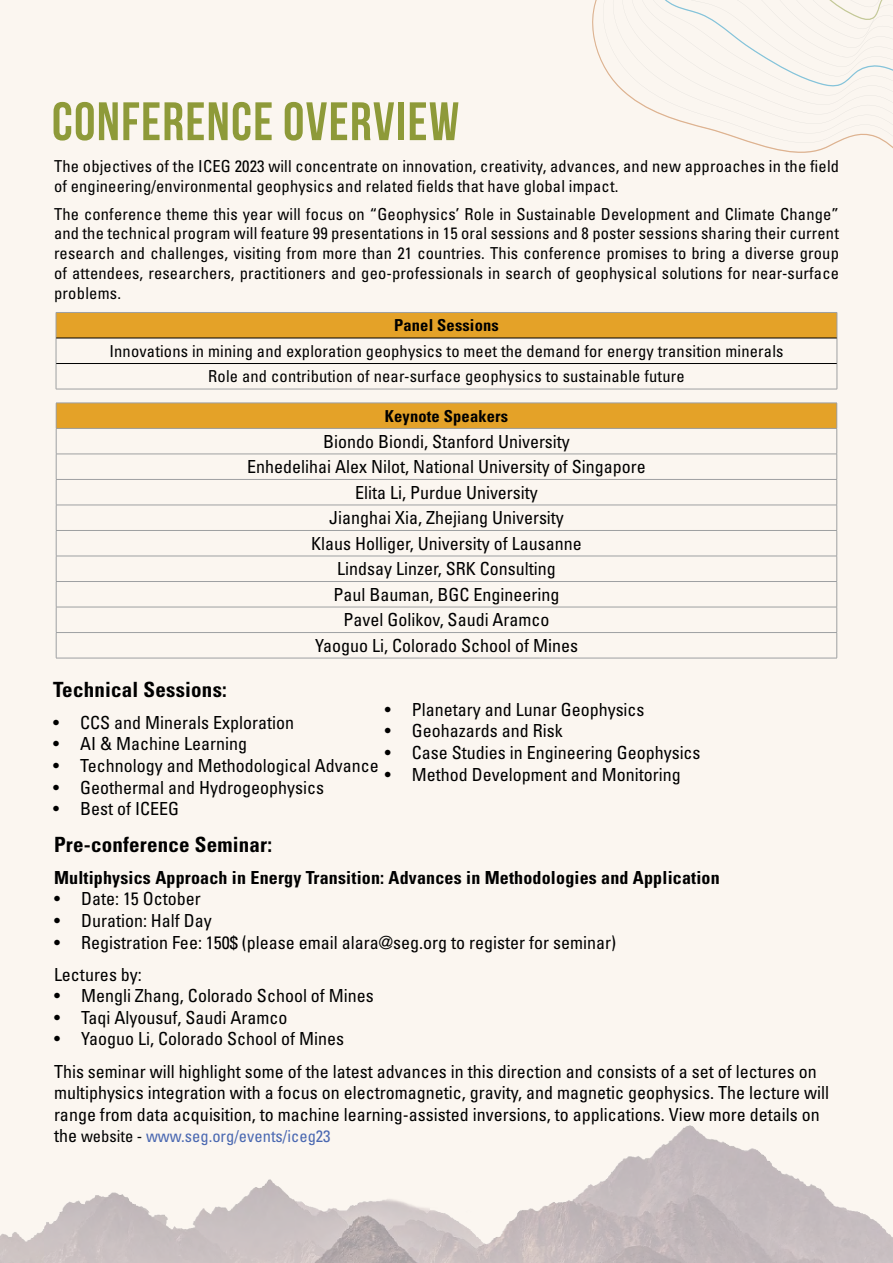
<style>
.page{position:relative;width:893px;height:1263px;background:#fbf6f0}
.page>*{position:absolute;margin:0;border:0;box-sizing:border-box;transform-origin:0 0}
.t1{font:700 54px "Bebas Neue";letter-spacing:.025em;color:#8e9a39}
.t2{font:700 condensed 21px "Univers LT Std";letter-spacing:.01em;color:#000}
.t3{font:condensed 18px/25.5px "Univers LT Std";color:#000}
.t4{font:700 condensed 18px "Univers LT Std";letter-spacing:.01em;color:#000}
.t5{font:condensed 16.5px/19.8px "Univers LT Std";letter-spacing:.01em;color:#000}
.t6{font:condensed 16.5px "Univers LT Std";color:#4a68b1}
.t7{font:700 condensed 16.5px "Univers LT Std";letter-spacing:.01em;color:#000}
.s1{font-size:18px;color:#000}
.s2{color:#000}
</style>
<div class="page">
<div style="left:56px;top:312px;width:781px;height:26px;background:#e4a228"></div>
<hr style="left:56px;top:312px;width:781px;height:1px;background:#9ea0a2">
<svg style="left:56px;top:313px;width:1px;height:76px"></svg>
<svg style="left:837px;top:313px;width:1px;height:76px"></svg>
<hr style="left:56px;top:389px;width:781px;height:1px;background:#9ea0a2">
<hr style="left:56px;top:338px;width:781px;height:1px;background:#000">
<hr style="left:56px;top:363px;width:781px;height:1px;background:#000">
<div style="left:56px;top:403px;width:781px;height:25px;background:#e4a228"></div>
<hr style="left:56px;top:403px;width:781px;height:1px;background:#9ea0a2">
<hr style="left:56px;top:428px;width:781px;height:1px;background:#9ea0a2">
<hr style="left:56px;top:454px;width:781px;height:1px;background:#9ea0a2">
<hr style="left:56px;top:479px;width:781px;height:1px;background:#9ea0a2">
<hr style="left:56px;top:505px;width:781px;height:1px;background:#9ea0a2">
<hr style="left:56px;top:530px;width:781px;height:1px;background:#9ea0a2">
<hr style="left:56px;top:556px;width:781px;height:1px;background:#9ea0a2">
<hr style="left:56px;top:581px;width:781px;height:1px;background:#9ea0a2">
<hr style="left:56px;top:607px;width:781px;height:1px;background:#9ea0a2">
<hr style="left:56px;top:632px;width:781px;height:1px;background:#9ea0a2">
<svg style="left:56px;top:403px;width:1px;height:255px"></svg>
<svg style="left:836px;top:403px;width:1px;height:255px"></svg>
<hr style="left:56px;top:658px;width:781px;height:1px;background:#9ea0a2">
<svg style="left:631px;top:0;width:262px;height:153px"></svg>
<img style="left:0;top:1125px;width:893px;height:138px">
<h1 class="t1" style="left:52px;top:92px;width:409px">CONFERENCE OVERVIEW</h1>
<p class="t5" style="left:54px;top:156px;width:787px">The objectives of the ICEG 2023 will concentrate on innovation, creativity, advances, and new approaches in the field of engineering/environmental geophysics and related fields that have global impact.</p>
<p class="t5" style="left:54px;top:204px;width:786px;text-align:justify">The conference theme this year will focus on “Geophysics’ Role in Sustainable Development and Climate Change” and the technical program will feature 99 presentations in 15 oral sessions and 8 poster sessions sharing their current research and challenges, visiting from more than 21 countries. This conference promises to bring a diverse group of attendees, researchers, practitioners and geo-professionals in search of geophysical solutions for near-surface problems.</p>
<p class="t7" style="left:394px;top:315px;width:106px">Panel Sessions</p>
<p class="t5" style="left:109px;top:338px;width:676px;line-height:25.5px;text-align:center">Innovations in mining and exploration geophysics to meet the demand for energy transition minerals<br>Role and contribution of near-surface geophysics to sustainable future</p>
<p class="t7" style="left:385px;top:406px;width:125px">Keynote Speakers</p>
<p class="t3" style="left:247px;top:428px;width:400px;text-align:center">Biondo Biondi, Stanford University<br>Enhedelihai Alex Nilot, National University of Singapore Elita Li, Purdue University<br>Jianghai Xia, Zhejiang University<br>Klaus Holliger, University of Lausanne<br>Lindsay Linzer, SRK Consulting<br>Paul Bauman, BGC Engineering<br>Pavel Golikov, Saudi Aramco<br>Yaoguo Li, Colorado School of Mines</p>
<p class="t2" style="left:53px;top:676px;width:175px">Technical Sessions:</p>
<p class="t3" style="left:53px;top:709px;width:242px">• CCS and Minerals Exploration</p>
<p class="t3" style="left:53px;top:731px;width:195px">• AI &amp; Machine Learning</p>
<p class="t3" style="left:53px;top:752px;width:327px">• Technology and Methodological Advance</p>
<p class="t3" style="left:53px;top:774px;width:272px">• Geothermal and Hydrogeophysics</p>
<p class="t3" style="left:53px;top:796px;width:128px">• Best of ICEEG</p>
<p class="t3" style="left:385px;top:696px;width:261px">• Planetary and Lunar Geophysics</p>
<p class="t3" style="left:385px;top:718px;width:179px">• Geohazards and Risk</p>
<p class="t3" style="left:385px;top:740px;width:317px">• Case Studies in Engineering Geophysics</p>
<p class="t3" style="left:385px;top:761px;width:297px">• Method Development and Monitoring</p>
<p class="t2" style="left:54px;top:832px;width:220px">Pre-conference Seminar:</p>
<p class="t4" style="left:54px;top:866px;width:667px">Multiphysics Approach in Energy Transition: Advances in Methodologies and Application</p>
<p class="t3" style="left:54px;top:886px;width:148px">• Date: 15 October</p>
<p class="t3" style="left:54px;top:907px;width:159px">• Duration: Half Day</p>
<p class="t3" style="left:54px;top:926px;width:564px;line-height:32.1px">• Registration Fee: 150$ (please email alara@seg.org to register for seminar)<br>Lectures by:</p>
<p class="t3" style="left:54px;top:983px;width:321px">• Mengli Zhang, Colorado School of Mines</p>
<p class="t3" style="left:54px;top:1004px;width:235px">• Taqi Alyousuf, Saudi Aramco</p>
<p class="t3" style="left:54px;top:1023px;width:764px;line-height:32.1px">• Yaoguo Li, Colorado School of Mines<br>This seminar will highlight some of the latest advances in this direction and consists of a set of lectures on</p>
<p class="t3" style="left:54px;top:1082px;width:777px;line-height:21.6px">multiphysics integration with a focus on electromagnetic, gravity, and magnetic geophysics. The lecture will range from data acquisition, to machine learning-assisted inversions, to applications. View more details on</p>
<p class="t6" style="left:54px;top:1126px;width:278px"><span class="s1">the</span> <span class="s2">website -</span> www.seg.org/events/iceg23</p>
</div>
